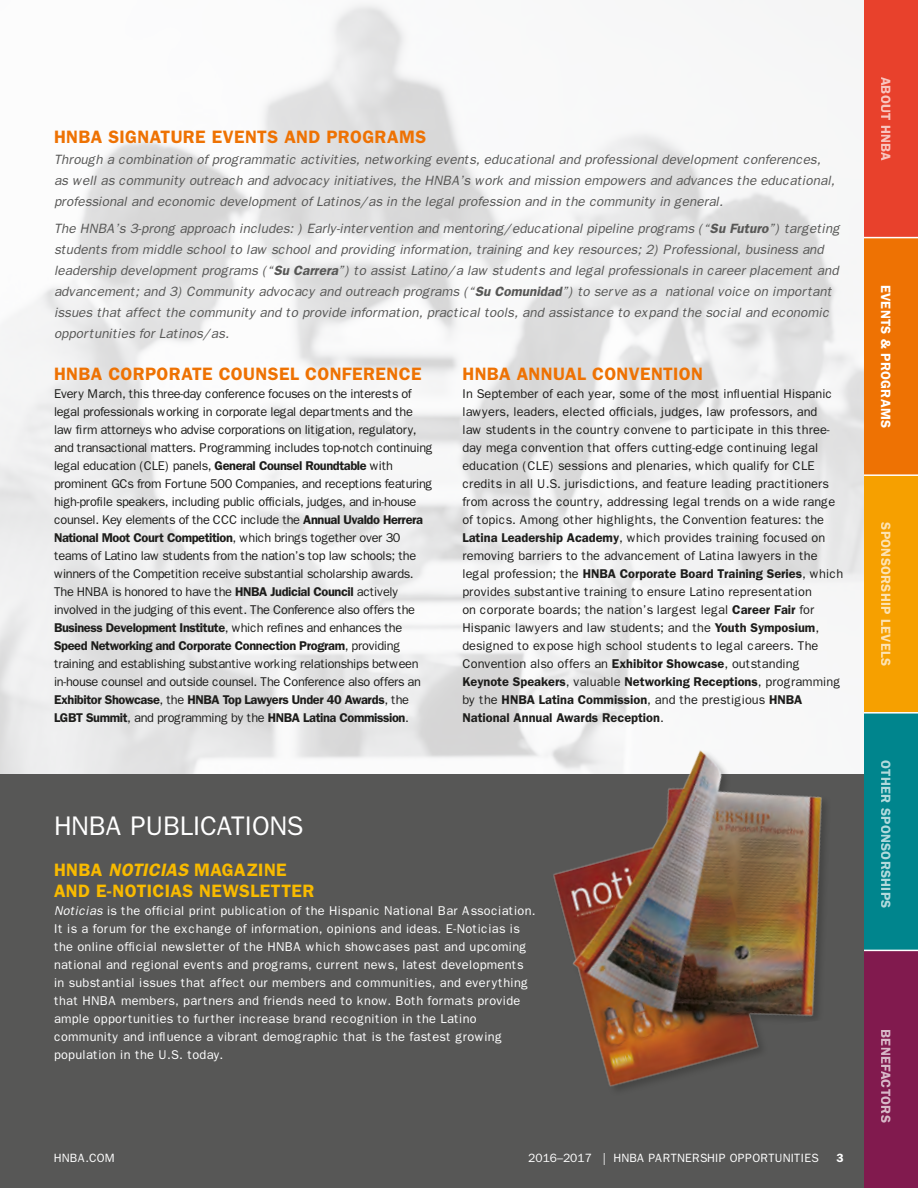
<style>
.page{position:relative;width:918px;height:1188px;background:#fff}
.page>*{position:absolute;margin:0;border:0;box-sizing:border-box;transform-origin:0 0}
._1{font:27px "Franklin Gothic";letter-spacing:-.035em;color:#fff}
._2{font:600 18px "Franklin Gothic";letter-spacing:.02em;color:#ee7203}
._2-2{font:600 18px/21px "Franklin Gothic";letter-spacing:.02em;color:#f8ba00}
._2_spanAll{font:600 18px "Franklin Gothic";letter-spacing:.02em;color:#ee7203}
.Intro{font:italic 13.5px/21px "Franklin Gothic";color:#575756}
.t1{font:600 13.5px "Franklin Gothic";letter-spacing:.02em;color:#fff}
.T{font:12.75px/18px "Franklin Gothic";letter-spacing:-.03em;color:#1d1d1b}
.T-2{font:12.75px/18px "Franklin Gothic";color:#1d1d1b}
.T-3{font:12.75px/18px "Franklin Gothic";letter-spacing:.02em;color:#fff}
.T-4{font:12px "Franklin Gothic";color:#fff}
.T-5{font:600 12px "Franklin Gothic";color:#fff}
.s1{font-weight:600}
.s2{font-style:italic}
</style>
<div class="page">
<div style="left:864px;top:713px;width:54px;height:237px;background:#00858d"></div>
<div style="left:864px;top:950px;width:54px;height:238px;background:#811a4e"></div>
<div style="left:864px;top:475px;width:54px;height:238px;background:#f6a000"></div>
<div style="left:864px;top:238px;width:54px;height:237px;background:#ee7203"></div>
<div style="left:864px;top:0;width:54px;height:238px;background:#e8412c"></div>
<hr style="left:862px;top:950px;width:56px;height:1px;background:#fff">
<hr style="left:862px;top:712px;width:56px;height:2px;background:#fff">
<hr style="left:862px;top:474px;width:56px;height:2px;background:#fff">
<hr style="left:862px;top:237px;width:56px;height:1px;background:#fff">
<div style="left:0;top:774px;width:864px;height:414px;background:#575756"></div>
<img style="left:546px;top:744px;width:286px;height:345px">
<p class="_2_spanAll" style="left:54px;top:126px;width:374px">HNBA SIGNATURE EVENTS AND PROGRAMS</p>
<p class="Intro" style="left:54px;top:149px;width:782px">Through a combination of programmatic activities, networking events, educational and professional development conferences, as well as community outreach and advocacy initiatives, the HNBA’s work and mission empowers and advances the educational, professional and economic development of Latinos/as in the legal profession and in the community in general.</p>
<p class="Intro" style="left:54px;top:218px;width:787px">The HNBA’s 3-prong approach includes: ) Early-intervention and mentoring/educational pipeline programs (“<span class="s1">Su Futuro</span>”) targeting students from middle school to law school and providing information, training and key resources; 2) Professional, business and leadership development programs (“<span class="s1">Su Carrera</span>”) to assist Latino/a law students and legal professionals in career placement and advancement; and 3) Community advocacy and outreach programs (“<span class="s1">Su Comunidad</span>”) to serve as a national voice on important issues that affect the community and to provide information, practical tools, and assistance to expand the social and economic opportunities for Latinos/as.</p>
<p class="_2" style="left:54px;top:363px;width:369px">HNBA CORPORATE COUNSEL CONFERENCE</p>
<p class="T" style="left:54px;top:384px;width:380px">Every March, this three-day conference focuses on the interests of legal professionals working in corporate legal departments and the law firm attorneys who advise corporations on litigation, regulatory, and transactional matters. Programming includes top-notch continuing legal education (CLE) panels, <span class="s1">General Counsel Roundtable</span> with prominent GCs from Fortune 500 Companies, and receptions featuring high-profile speakers, including public officials, judges, and in-house counsel. Key elements of the CCC include the <span class="s1">Annual Uvaldo Herrera National Moot Court Competition</span>, which brings together over 30 teams of Latino law students from the nation’s top law schools; the winners of the Competition receive substantial scholarship awards.<br>The HNBA is honored to have the <span class="s1">HNBA Judicial Council</span> actively involved in the judging of this event. The Conference also offers the <span class="s1">Business Development Institute</span>, which refines and enhances the <span class="s1">Speed Networking and Corporate Connection Program</span>, providing training and establishing substantive working relationships between in-house counsel and outside counsel. The Conference also offers an <span class="s1">Exhibitor Showcase</span>, the <span class="s1">HNBA Top Lawyers Under 40 Awards</span>, the <span class="s1">LGBT Summit</span>, and programming by the <span class="s1">HNBA Latina Commission</span>.</p>
<p class="_2" style="left:462px;top:363px;width:242px">HNBA ANNUAL CONVENTION</p>
<p class="T-2" style="left:462px;top:384px;width:382px">In September of each year, some of the most influential Hispanic lawyers, leaders, elected officials, judges, law professors, and<br>law students in the country convene to participate in this three&shy;day mega convention that offers cutting-edge continuing legal education (CLE) sessions and plenaries, which qualify for CLE credits in all U.S. jurisdictions, and feature leading practitioners from across the country, addressing legal trends on a wide range of topics. Among other highlights, the Convention features: the <span class="s1">Latina Leadership Academy</span>, which provides training focused on removing barriers to the advancement of Latina lawyers in the legal profession; the <span class="s1">HNBA Corporate Board Training Series</span>, which provides substantive training to ensure Latino representation<br>on corporate boards; the nation’s largest legal <span class="s1">Career Fair</span> for Hispanic lawyers and law students; and the <span class="s1">Youth Symposium</span>, designed to expose high school students to legal careers. The Convention also offers an <span class="s1">Exhibitor Showcase</span>, outstanding <span class="s1">Keynote Speakers</span>, valuable <span class="s1">Networking Receptions</span>, programming by the <span class="s1">HNBA Latina Commission</span>, and the prestigious <span class="s1">HNBA National Annual Awards Reception</span>.</p>
<p class="_1" style="left:54px;top:810px;width:250px">HNBA PUBLICATIONS</p>
<p class="_2-2" style="left:54px;top:860px;width:262px">HNBA <span class="s2">NOTICIAS</span> MAGAZINE<br>AND E-NOTICIAS NEWSLETTER</p>
<p class="T-3" style="left:54px;top:902px;width:483px"><span class="s2">Noticias</span> is the official print publication of the Hispanic National Bar Association.<br>It is a forum for the exchange of information, opinions and ideas. E-Noticias is the online official newsletter of the HNBA which showcases past and upcoming national and regional events and programs, current news, latest developments in substantial issues that affect our members and communities, and everything that HNBA members, partners and friends need to know. Both formats provide ample opportunities to further increase brand recognition in the Latino community and influence a vibrant demographic that is the fastest growing population in the U.S. today.</p>
<p class="T-4" style="left:54px;top:1151px;width:63px">HNBA.COM</p>
<p class="T-4" style="left:528px;top:1151px;width:292px">2016–2017 | HNBA PARTNERSHIP OPPORTUNITIES</p>
<p class="T-5" style="left:837px;top:1151px;width:9px">3</p>
<p class="t1" style="left:894px;top:77px;width:86px;rotate:90deg">ABOUT HNBA</p>
<p class="t1" style="left:894px;top:285px;width:144px;rotate:90deg">EVENTS &amp; PROGRAMS</p>
<p class="t1" style="left:894px;top:522px;width:145px;rotate:90deg">SPONSORSHIP LEVELS</p>
<p class="t1" style="left:894px;top:760px;width:150px;rotate:90deg">OTHER SPONSORSHIPS</p>
<p class="t1" style="left:894px;top:1029px;width:95px;rotate:90deg">BENEFACTORS</p>
</div>
